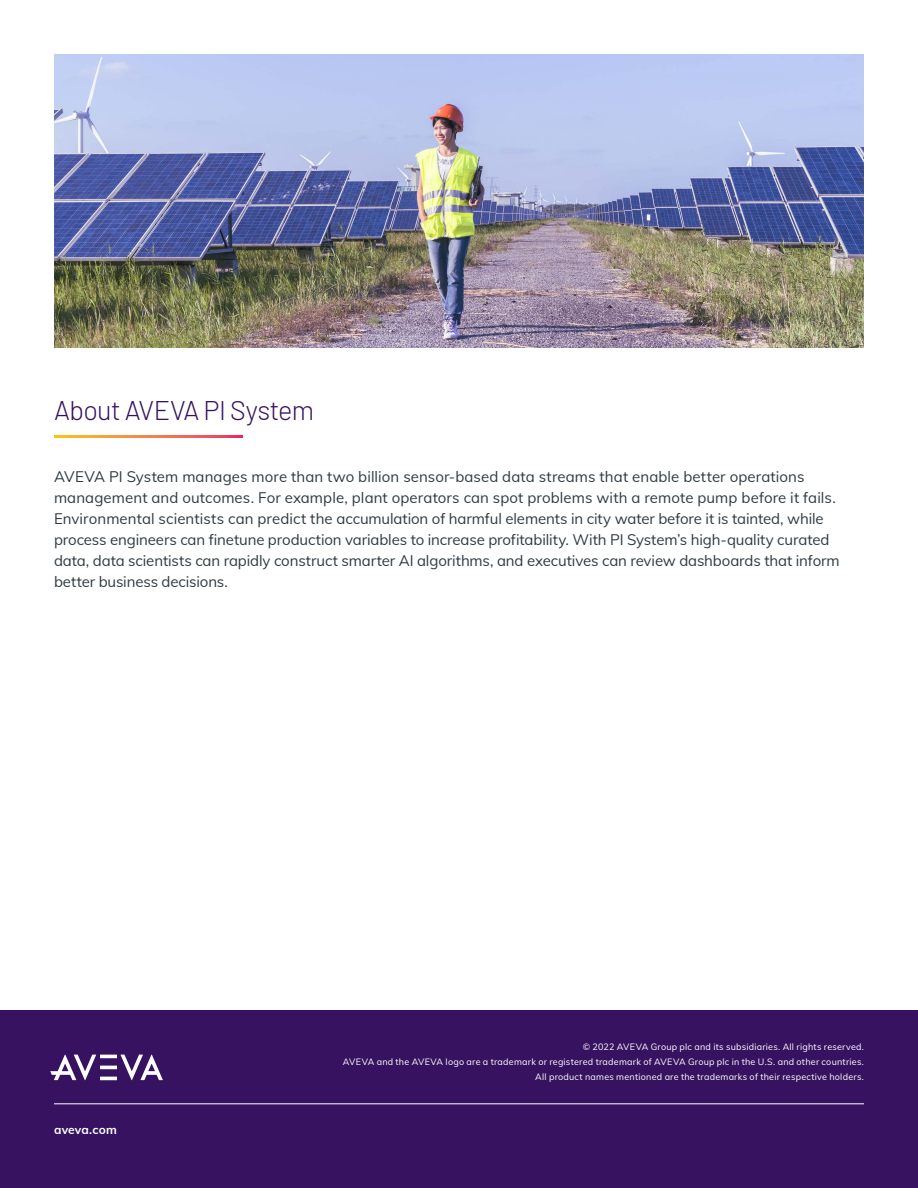
<style>
.page{position:relative;width:918px;height:1188px;background:#fff}
.page>*{position:absolute;margin:0;border:0;box-sizing:border-box;transform-origin:0 0}
.REBRAND_-_H3_Interna{font:300 27px "Barlow";letter-spacing:-.02em;color:#371260}
.Body_Copy{font:15px/21px "Muli";letter-spacing:-.005em;color:#2f3b41}
.t1{font:700 12px "Muli";letter-spacing:.015em;color:#fff}
.t2{font:9px/15px "Muli";letter-spacing:.025em;color:#fff;text-align:right}
</style>
<div class="page">
<div style="left:0;top:1010px;width:918px;height:178px;background:#371260"></div>
<hr style="left:54px;top:1104px;width:810px;height:1px;background:#fff">
<hr style="left:100px;top:1077px;width:17px;height:3px;background:#fff">
<hr style="left:100px;top:1066px;width:17px;height:3px;background:#fff">
<hr style="left:100px;top:1055px;width:17px;height:3px;background:#fff">
<svg style="left:50px;top:1055px;width:46px;height:25px"></svg>
<svg style="left:121px;top:1055px;width:42px;height:25px"></svg>
<img style="left:54px;top:54px;width:810px;height:294px">
<svg style="left:54px;top:436px;width:189px;height:1px"></svg>
<p class="REBRAND_-_H3_Interna" style="left:54px;top:391px;width:262px">About AVEVA PI System</p>
<p class="Body_Copy" style="left:54px;top:466px;width:787px">AVEVA PI System manages more than two billion sensor-based data streams that enable better operations management and outcomes. For example, plant operators can spot problems with a remote pump before it fails.<br>Environmental scientists can predict the accumulation of harmful elements in city water before it is tainted, while process engineers can finetune production variables to increase profitability. With PI System’s high-quality curated data, data scientists can rapidly construct smarter AI algorithms, and executives can review dashboards that inform better business decisions.</p>
<p class="t1" style="left:54px;top:1121px;width:64px">aveva.com</p>
<p class="t2" style="left:343px;top:1039px;width:523px">© 2022 AVEVA Group plc and its subsidiaries. All rights reserved.<br>AVEVA and the AVEVA logo are a trademark or registered trademark of AVEVA Group plc in the U.S. and other countries.<br>All product names mentioned are the trademarks of their respective holders.</p>
</div>
